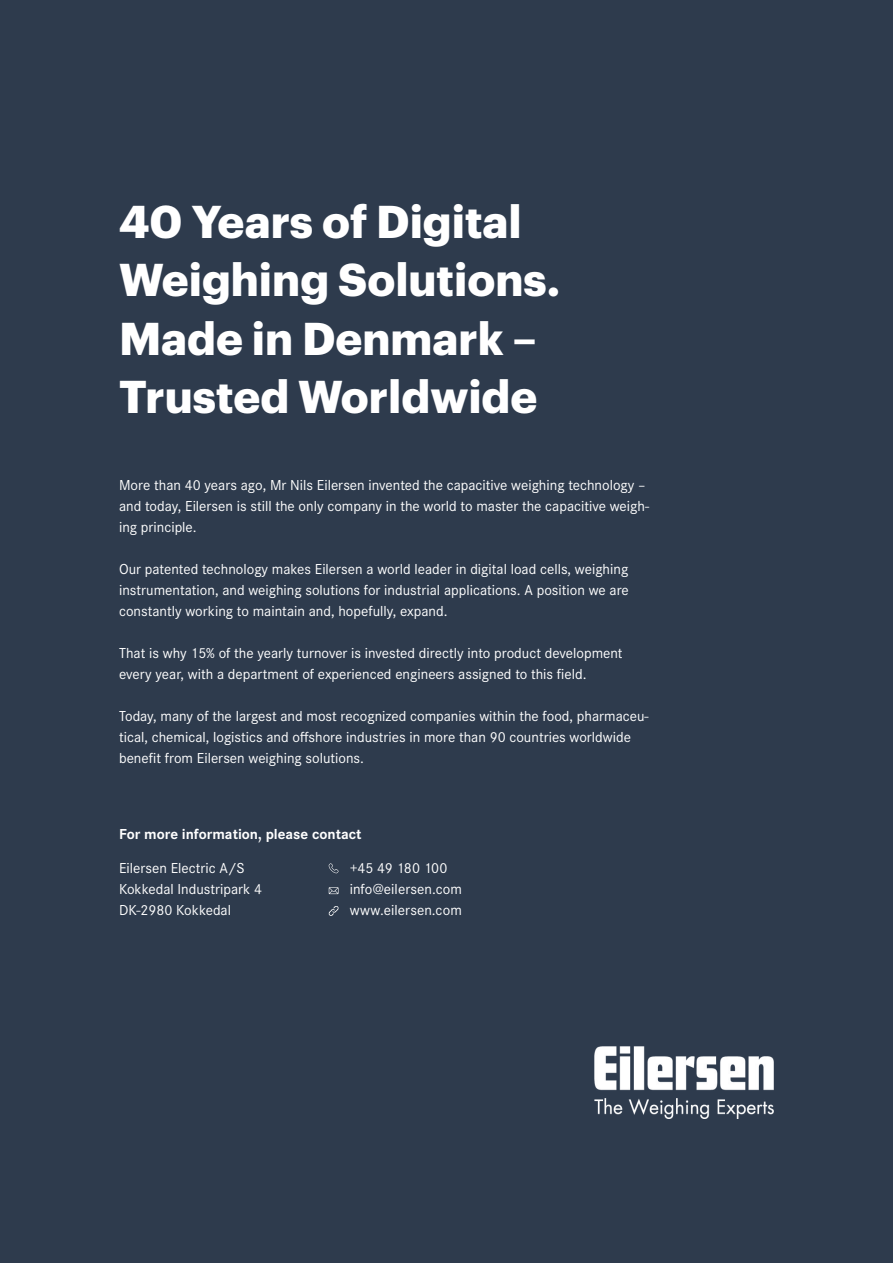
<style>
.page{position:relative;width:893px;height:1263px;background:#2e3b4d}
.page>*{position:absolute;margin:0;border:0;box-sizing:border-box;transform-origin:0 0}
.t1{font:700 45px/58.5px "Graphik";color:#fff}
.t2{font:15px/21px "Corporate S";color:#fff}
.t3{font:700 15px "Corporate S";color:#fff}
</style>
<div class="page">
<svg style="left:328px;top:906px;width:11px;height:10px"></svg>
<svg style="left:329px;top:887px;width:9px;height:7px"></svg>
<svg style="left:329px;top:863px;width:10px;height:10px"></svg>
<img style="left:594px;top:1047px;width:180px;height:71px">
<h1 class="t1" style="left:119px;top:188px;width:443px">40 Years of Digital<br>Weighing Solutions.<br>Made in Denmark –<br>Trusted Worldwide</h1>
<p class="t2" style="left:119px;top:473px;width:532px">More than 40 years ago, Mr Nils Eilersen invented the capacitive weighing technology – and today, Eilersen is still the only company in the world to master the capacitive weigh&shy;ing principle.</p>
<p class="t2" style="left:119px;top:557px;width:511px;text-align:justify">Our patented technology makes Eilersen a world leader in digital load cells, weighing instrumentation, and weighing solutions for industrial applications. A position we are constantly working to maintain and, hopefully, expand.</p>
<p class="t2" style="left:119px;top:641px;width:505px">That is why 15% of the yearly turnover is invested directly into product development every year, with a department of experienced engineers assigned to this field.</p>
<p class="t2" style="left:119px;top:704px;width:531px">Today, many of the largest and most recognized companies within the food, pharmaceu&shy;tical, chemical, logistics and offshore industries in more than 90 countries worldwide benefit from Eilersen weighing solutions.</p>
<p class="t3" style="left:119px;top:823px;width:244px">For more information, please contact</p>
<p class="t2" style="left:119px;top:857px;width:145px">Eilersen Electric A/S<br>Kokkedal Industripark 4<br>DK-2980 Kokkedal</p>
<p class="t2" style="left:350px;top:857px;width:114px">+45 49 180 100 info@eilersen.com www.eilersen.com</p>
</div>
